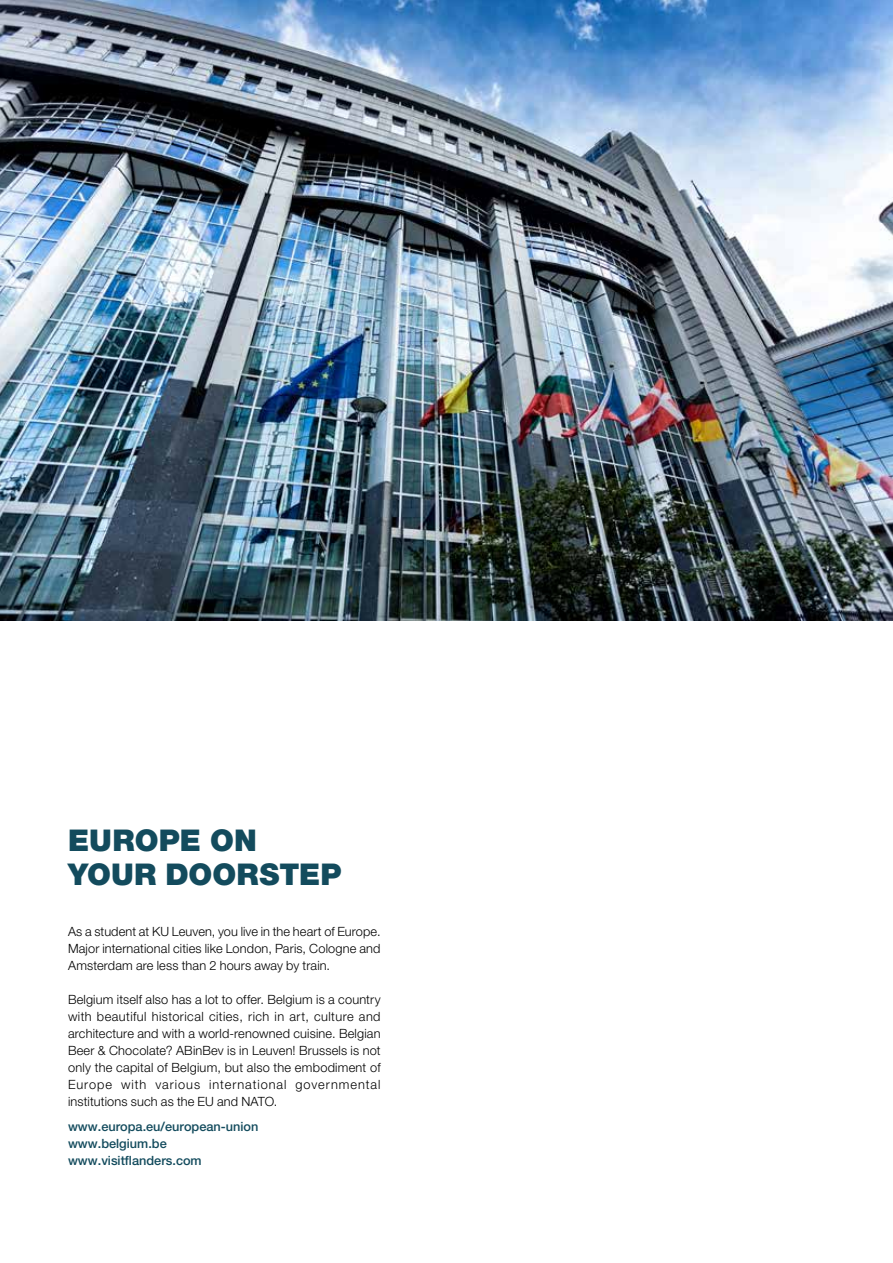
<style>
.page{position:relative;width:893px;height:1263px;background:#fff}
.page>*{position:absolute;margin:0;border:0;box-sizing:border-box;transform-origin:0 0}
.t1{font:900 30px/34px "Helvetica Neue LT Std";letter-spacing:.005em;color:#134b5d}
.t2{font:300 12.75px/17px "Helvetica Neue LT Std";letter-spacing:.015em;color:#000;text-align:justify}
.t3{font:500 12.75px/17px "Helvetica Neue LT Std";color:#134b5d}
</style>
<div class="page">
<img style="left:0;top:0;width:893px;height:621px">
<h1 class="t1" style="left:68px;top:823px;width:275px">EUROPE ON<br>YOUR DOORSTEP</h1>
<p class="t2" style="left:68px;top:922px;width:314px">As a student at KU Leuven, you live in the heart of Europe.<br>Major international cities like London, Paris, Cologne and Amsterdam are less than 2 hours away by train.</p>
<p class="t2" style="left:68px;top:990px;width:314px">Belgium itself also has a lot to offer. Belgium is a country with beautiful historical cities, rich in art, culture and architecture and with a world-renowned cuisine. Belgian Beer &amp; Chocolate? ABinBev is in Leuven! Brussels is not only the capital of Belgium, but also the embodiment of Europe with various international governmental institutions such as the EU and NATO.</p>
<p class="t3" style="left:68px;top:1118px;width:192px">www.europa.eu/european-union www.belgium.be www.visitflanders.com</p>
</div>
